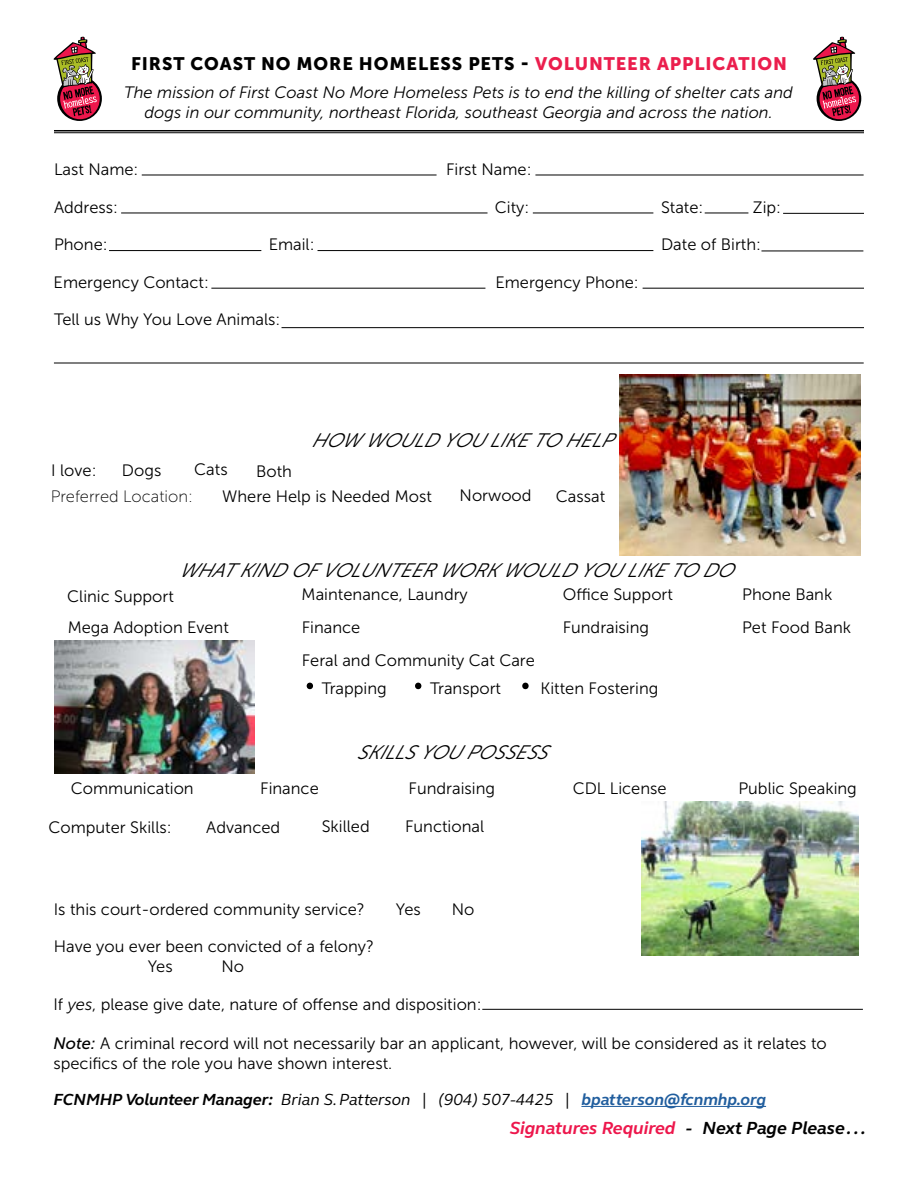
<style>
.page{position:relative;width:918px;height:1188px;background:#fff}
.page>*{position:absolute;margin:0;border:0;box-sizing:border-box;transform-origin:0 0}
.t1{font:57px "Minion Pro";color:#000}
.t2{font:italic 19.5px "Museo Sans 300";letter-spacing:-.01em;color:#000}
.t3{font:18px "Museo Sans 900";letter-spacing:.05em;color:#000}
.t4{font:italic 700 18px "FS Elliot Pro";color:#ed174c}
.t5{font:16.5px/19.8px "Museo Sans 300";color:#000}
.t6{font:italic 16.5px/19.8px "Museo Sans 300";color:#000;text-align:center}
.t7{font:italic 16.5px "FS Elliot Pro";color:#000}
.t8{font:16.5px "Museo Sans 100";color:#000}
.s1{color:#eb1e4d}
.s2{font-style:italic}
.s3{font-family:"Museo Sans 500";font-style:italic}
.s4{font-weight:700}
.s5{font-weight:700;color:#215e9e}
.s6{color:#000}
</style>
<div class="page">
<hr style="left:54px;top:130px;width:810px;height:1px;background:#000">
<hr style="left:54px;top:132px;width:810px;height:1px;background:#000">
<svg style="left:57px;top:76px;width:45px;height:45px"></svg>
<svg style="left:60px;top:78px;width:40px;height:41px"></svg>
<svg style="left:54px;top:37px;width:43px;height:79px"></svg>
<hr style="left:142px;top:175px;width:295px;height:1px;background:#000">
<hr style="left:211px;top:288px;width:274px;height:1px;background:#000">
<hr style="left:482px;top:1009px;width:381px;height:1px;background:#000">
<hr style="left:121px;top:213px;width:367px;height:1px;background:#000">
<hr style="left:109px;top:250px;width:152px;height:1px;background:#000">
<hr style="left:535px;top:175px;width:329px;height:1px;background:#000">
<hr style="left:643px;top:288px;width:221px;height:1px;background:#000">
<hr style="left:533px;top:213px;width:120px;height:1px;background:#000">
<hr style="left:318px;top:250px;width:335px;height:1px;background:#000">
<hr style="left:705px;top:213px;width:43px;height:1px;background:#000">
<hr style="left:783px;top:213px;width:81px;height:1px;background:#000">
<hr style="left:761px;top:251px;width:102px;height:1px;background:#000">
<hr style="left:282px;top:327px;width:582px;height:1px;background:#000">
<hr style="left:54px;top:363px;width:810px;height:1px;background:#000">
<hr style="left:581px;top:1106px;width:185px;height:1px;background:#215e9e">
<svg style="left:817px;top:76px;width:44px;height:45px"></svg>
<div style="left:820px;top:78px;width:39px;height:41px;background:#ed174c;border-radius:50%"></div>
<svg style="left:813px;top:37px;width:43px;height:79px"></svg>
<img style="left:619px;top:374px;width:242px;height:181px">
<img style="left:642px;top:801px;width:217px;height:154px">
<img style="left:55px;top:640px;width:199px;height:134px">
<p class="t3" style="left:131px;top:53px;width:658px">FIRST COAST NO MORE HOMELESS PETS - <span class="s1">VOLUNTEER APPLICATION</span></p>
<p class="t6" style="left:124px;top:83px;width:670px">The mission of First Coast No More Homeless Pets is to end the killing of shelter cats and dogs in our community, northeast Florida, southeast Georgia and across the nation.</p>
<p class="t5" style="left:54px;top:160px;width:86px">Last Name:</p>
<p class="t5" style="left:446px;top:160px;width:87px">First Name:</p>
<p class="t5" style="left:54px;top:197px;width:65px">Address:</p>
<p class="t5" style="left:495px;top:197px;width:36px">City:</p>
<p class="t5" style="left:661px;top:197px;width:44px">State:</p>
<p class="t5" style="left:753px;top:197px;width:30px">Zip:</p>
<p class="t5" style="left:54px;top:235px;width:55px">Phone:</p>
<p class="t5" style="left:269px;top:235px;width:47px">Email:</p>
<p class="t5" style="left:661px;top:235px;width:101px">Date of Birth:</p>
<p class="t5" style="left:54px;top:272px;width:157px">Emergency Contact:</p>
<p class="t5" style="left:495px;top:272px;width:145px">Emergency Phone:</p>
<p class="t5" style="left:54px;top:309px;width:228px">Tell us Why You Love Animals:</p>
<p class="t2" style="left:312px;top:430px;width:310px">HOW WOULDYOULIKETO HELP</p>
<p class="t5" style="left:51px;top:460px;width:47px">I love:</p>
<p class="t5" style="left:122px;top:460px;width:41px">Dogs</p>
<p class="t5" style="left:194px;top:460px;width:35px">Cats</p>
<p class="t5" style="left:256px;top:462px;width:37px">Both</p>
<p class="t8" style="left:51px;top:488px;width:144px">Preferred Location:</p>
<p class="t5" style="left:222px;top:487px;width:211px">Where Help is Needed Most</p>
<p class="t5" style="left:460px;top:485px;width:74px">Norwood</p>
<p class="t5" style="left:556px;top:486px;width:51px">Cassat</p>
<p class="t2" style="left:179px;top:560px;width:563px">WHAT KINDOFVOLUNTEERWORKWOULDYOULIKETO DO</p>
<p class="t5" style="left:67px;top:586px;width:108px">Clinic Support</p>
<p class="t5" style="left:302px;top:585px;width:168px">Maintenance, Laundry</p>
<p class="t5" style="left:563px;top:585px;width:112px">Office Support</p>
<p class="t5" style="left:742px;top:585px;width:92px">Phone Bank</p>
<p class="t5" style="left:68px;top:617px;width:163px">Mega Adoption Event</p>
<p class="t5" style="left:302px;top:618px;width:60px">Finance</p>
<p class="t5" style="left:563px;top:617px;width:88px">Fundraising</p>
<p class="t5" style="left:742px;top:617px;width:111px">Pet Food Bank</p>
<p class="t5" style="left:302px;top:650px;width:235px">Feral and Community Cat Care</p>
<h1 class="t1" style="left:303px;top:632px;width:14px">.</h1>
<p class="t5" style="left:322px;top:678px;width:67px">Trapping</p>
<h1 class="t1" style="left:412px;top:632px;width:14px">.</h1>
<p class="t5" style="left:430px;top:678px;width:72px">Transport</p>
<h1 class="t1" style="left:519px;top:632px;width:14px">.</h1>
<p class="t5" style="left:540px;top:678px;width:119px">Kitten Fostering</p>
<p class="t2" style="left:357px;top:742px;width:199px">SKILLSYOUPOSSESS</p>
<p class="t5" style="left:71px;top:779px;width:124px">Communication</p>
<p class="t5" style="left:260px;top:779px;width:60px">Finance</p>
<p class="t5" style="left:409px;top:779px;width:88px">Fundraising</p>
<p class="t5" style="left:573px;top:779px;width:95px">CDL License</p>
<p class="t5" style="left:738px;top:779px;width:120px">Public Speaking</p>
<p class="t5" style="left:49px;top:817px;width:125px">Computer Skills:</p>
<p class="t5" style="left:206px;top:817px;width:76px">Advanced</p>
<p class="t5" style="left:322px;top:817px;width:49px">Skilled</p>
<p class="t5" style="left:405px;top:817px;width:81px">Functional</p>
<p class="t5" style="left:54px;top:899px;width:312px">Is this court-ordered community service?</p>
<p class="t5" style="left:396px;top:899px;width:26px">Yes</p>
<p class="t5" style="left:452px;top:899px;width:24px">No</p>
<p class="t5" style="left:148px;top:937px;width:228px;text-indent:-94px">Have you ever been convicted of a felony?<br>Yes</p>
<p class="t5" style="left:222px;top:957px;width:24px">No</p>
<p class="t5" style="left:53px;top:994px;width:430px">If <span class="s2">yes</span>, please give date, nature of offense and disposition:</p>
<p class="t5" style="left:53px;top:1034px;width:775px"><span class="s3">Note:</span> A criminal record will not necessarily bar an applicant, however, will be considered as it relates to specifics of the role you have shown interest.</p>
<p class="t7" style="left:53px;top:1090px;width:714px"><span class="s4">FCNMHP Volunteer Manager:</span> Brian S. Patterson | (904) 507-4425 | <span class="s5">bpatterson@fcnmhp.org</span></p>
<p class="t4" style="left:510px;top:1118px;width:358px">Signatures Required <span class="s6">- Next Page Please . . .</span></p>
</div>
